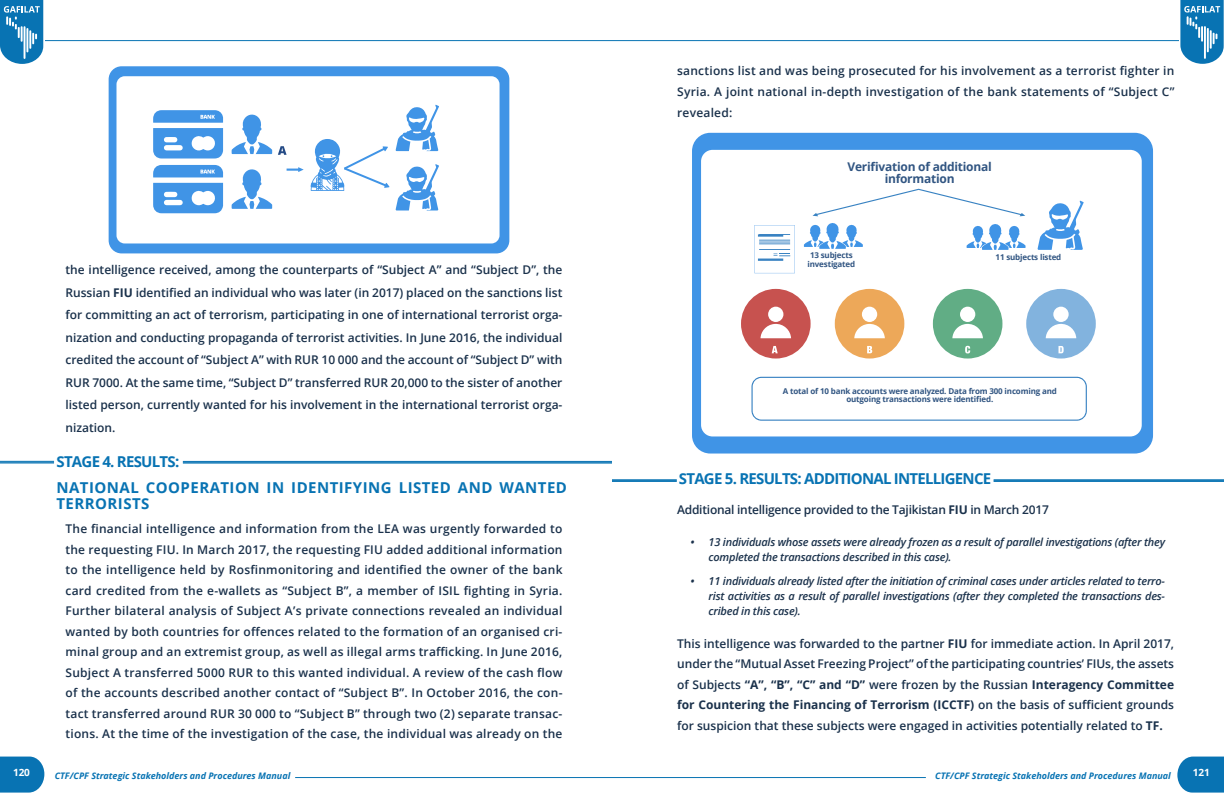
<style>
.page{position:relative;width:1224px;height:807px;background:#fff}
.page>*{position:absolute;margin:0;border:0;box-sizing:border-box;transform-origin:0 0}
.t1{font:700 15px/26.2px "Open Sans";letter-spacing:.03em;color:#0873b3}
.t2{font:700 15px "Open Sans";letter-spacing:-.05em;color:#0873b3}
.t3{font:600 12px/20.5px "Open Sans";color:#1a314b;text-align:justify}
.t4{font:600 12px "Open Sans";letter-spacing:-.02em;color:#1a314b}
.t5{font:700 12px/12.4px "Open Sans";letter-spacing:-.02em;color:#315582;text-align:center}
.t6{font:italic 600 11px/15px "Open Sans";letter-spacing:-.02em;color:#1a314b}
.t7{font:700 10px "Open Sans";letter-spacing:-.01em;color:#fff}
.t8{font:italic 700 9px "Open Sans";color:#0873b3}
.t9{font:700 8px/8.4px "Open Sans";letter-spacing:-.02em;color:#315582;text-align:center}
.s1{font-weight:700}
</style>
<div class="page">
<hr style="left:183px;top:461px;width:429px;height:1px;background:#0873b3">
<hr style="left:183px;top:462px;width:429px;height:1px;background:#0873b3">
<hr style="left:183px;top:463px;width:429px;height:1px;background:#0873b3">
<div style="left:109px;top:66px;width:400px;height:187px;background:#4094e6;border-radius:13px"></div>
<div style="left:117px;top:76px;width:383px;height:167px;background:#fff;border-radius:8px"></div>
<svg style="left:153px;top:110px;width:70px;height:48px"></svg>
<svg style="left:153px;top:183px;width:70px;height:30px"></svg>
<svg style="left:153px;top:165px;width:70px;height:12px"></svg>
<svg style="left:232px;top:114px;width:40px;height:40px"></svg>
<svg style="left:232px;top:169px;width:40px;height:40px"></svg>
<svg style="left:278px;top:146px;width:9px;height:9px"></svg>
<svg style="left:287px;top:167px;width:17px;height:5px"></svg>
<svg style="left:396px;top:105px;width:43px;height:46px"></svg>
<svg style="left:396px;top:164px;width:43px;height:46px"></svg>
<svg style="left:310px;top:139px;width:80px;height:52px"></svg>
<hr style="left:994px;top:479px;width:230px;height:1px;background:#0873b3">
<hr style="left:994px;top:480px;width:230px;height:1px;background:#0873b3">
<hr style="left:994px;top:481px;width:230px;height:1px;background:#0873b3">
<hr style="left:612px;top:479px;width:65px;height:1px;background:#0873b3">
<hr style="left:612px;top:480px;width:65px;height:1px;background:#0873b3">
<hr style="left:612px;top:481px;width:65px;height:1px;background:#0873b3">
<hr style="left:0;top:461px;width:54px;height:1px;background:#0873b3">
<hr style="left:0;top:462px;width:54px;height:1px;background:#0873b3">
<div style="left:692px;top:133px;width:461px;height:320px;background:#4094e6;border-radius:18px"></div>
<div style="left:701px;top:150px;width:441px;height:286px;background:#fff;border-radius:11px"></div>
<svg style="left:813px;top:189px;width:212px;height:27px"></svg>
<svg style="left:804px;top:223px;width:59px;height:26px"></svg>
<svg style="left:754px;top:225px;width:41px;height:48px"></svg>
<svg style="left:967px;top:224px;width:59px;height:26px"></svg>
<svg style="left:1037px;top:201px;width:47px;height:49px"></svg>
<div style="left:741px;top:289px;width:70px;height:69px;background:#c7524f;border-radius:50%"></div>
<svg style="left:772px;top:346px;width:6px;height:7px"></svg>
<svg style="left:761px;top:323px;width:30px;height:15px"></svg>
<div style="left:768px;top:306px;width:15px;height:16px;background:#fff;border-radius:50%"></div>
<div style="left:835px;top:289px;width:69px;height:69px;background:#eda859;border-radius:50%"></div>
<svg style="left:867px;top:346px;width:5px;height:7px"></svg>
<svg style="left:854px;top:323px;width:31px;height:15px"></svg>
<div style="left:862px;top:306px;width:15px;height:16px;background:#fff;border-radius:50%"></div>
<div style="left:933px;top:289px;width:69px;height:69px;background:#61ad85;border-radius:35px"></div>
<svg style="left:965px;top:346px;width:5px;height:7px"></svg>
<svg style="left:952px;top:323px;width:31px;height:15px"></svg>
<div style="left:960px;top:306px;width:15px;height:16px;background:#fff;border-radius:50%"></div>
<div style="left:1026px;top:289px;width:70px;height:69px;background:#82b3de;border-radius:50%"></div>
<svg style="left:1059px;top:346px;width:5px;height:7px"></svg>
<svg style="left:1046px;top:323px;width:30px;height:15px"></svg>
<div style="left:1053px;top:306px;width:16px;height:16px;background:#fff;border-radius:50%"></div>
<svg style="left:751px;top:376px;width:336px;height:44px"></svg>
<svg style="left:0;top:756px;width:44px;height:36px;background:#1b7db8"></svg>
<svg style="left:1177px;top:756px;width:47px;height:36px;background:#1e7fb9"></svg>
<svg style="left:0;top:0;width:43px;height:64px;background:#398fc2"></svg>
<svg style="left:1180px;top:0;width:44px;height:64px;background:#3d91c3"></svg>
<hr style="left:612px;top:40px;width:567px;height:1px;background:#0873b3">
<hr style="left:45px;top:40px;width:567px;height:1px;background:#0873b3">
<hr style="left:612px;top:776px;width:314px;height:1px;background:#0873b3">
<hr style="left:295px;top:776px;width:317px;height:1px;background:#0873b3">
<p class="t3" style="left:677px;top:61px;width:499px">sanctions list and was being prosecuted for his involvement as a terrorist fighter in Syria. A joint national in-depth investigation of the bank statements of “Subject C” revealed:</p>
<p class="t3" style="left:66px;top:258px;width:499px;line-height:22.5px">the intelligence received, among the counterparts of “Subject A” and “Subject D”, the Russian <span class="s1">FIU</span> identified an individual who was later (in 2017) placed on the sanctions list for committing an act of terrorism, participating in one of international terrorist orga&shy;nization and conducting propaganda of terrorist activities. In June 2016, the individual credited the account of “Subject A” with RUR 10 000 and the account of “Subject D” with RUR 7000. At the same time, “Subject D” transferred RUR 20,000 to the sister of another listed person, currently wanted for his involvement in the international terrorist orga&shy;nization.</p>
<p class="t1" style="left:57px;top:448px;width:512px">STAGE 4. RESULTS:<br>NATIONAL COOPERATION IN IDENTIFYING LISTED AND WANTED</p>
<p class="t1" style="left:57px;top:490px;width:94px">TERRORISTS</p>
<p class="t3" style="left:66px;top:518px;width:499px">The financial intelligence and information from the LEA was urgently forwarded to the requesting FIU. In March 2017, the requesting FIU added additional information to the intelligence held by Rosfinmonitoring and identified the owner of the bank card credited from the e-wallets as “Subject B”, a member of ISIL fighting in Syria.<br>Further bilateral analysis of Subject A’s private connections revealed an individual wanted by both countries for offences related to the formation of an organised cri&shy;minal group and an extremist group, as well as illegal arms trafficking. In June 2016, Subject A transferred 5000 RUR to this wanted individual. A review of the cash flow of the accounts described another contact of “Subject B”. In October 2016, the con&shy;tact transferred around RUR 30 000 to “Subject B” through two (2) separate transac&shy;tions. At the time of the investigation of the case, the individual was already on the</p>
<p class="t5" style="left:847px;top:160px;width:146px">Verifivation of additional information</p>
<p class="t9" style="left:808px;top:251px;width:49px">13 subjects investigated</p>
<p class="t9" style="left:996px;top:252px;width:67px">11 subjects listed</p>
<p class="t9" style="left:783px;top:386px;width:276px">A total of 10 bank accounts were analyzed. Data from 300 incoming and outgoing transactions were identified.</p>
<p class="t2" style="left:679px;top:468px;width:314px">STAGE 5. RESULTS: ADDITIONAL INTELLIGENCE</p>
<p class="t4" style="left:677px;top:501px;width:373px">Additional intelligence provided to the Tajikistan <span class="s1">FIU</span> in March 2017</p>
<p class="t6" style="left:709px;top:534px;width:458px;text-indent:-18px">• 13 individuals whose assets were already frozen as a result of parallel investigations (after they completed the transactions described in this case).</p>
<p class="t6" style="left:709px;top:573px;width:458px;text-align:justify;text-indent:-18px">• 11 individuals already listed after the initiation of criminal cases under articles related to terro&shy;rist activities as a result of parallel investigations (after they completed the transactions des&shy;cribed in this case).</p>
<p class="t3" style="left:677px;top:632px;width:499px">This intelligence was forwarded to the partner <span class="s1">FIU</span> for immediate action. In April 2017, under the “Mutual Asset Freezing Project” of the participating countries’ FIUs, the assets of Subjects <span class="s1">“A”, “B”, “C” and “D”</span> were frozen by the Russian <span class="s1">Interagency Committee for Countering the Financing of Terrorism (ICCTF)</span> on the basis of sufficient grounds for suspicion that these subjects were engaged in activities potentially related to <span class="s1">TF.</span></p>
<p class="t7" style="left:13px;top:765px;width:18px">120</p>
<p class="t7" style="left:1193px;top:765px;width:19px">121</p>
<p class="t8" style="left:55px;top:769px;width:237px">CTF/CPF Strategic Stakeholders and Procedures Manual</p>
<p class="t8" style="left:935px;top:769px;width:237px">CTF/CPF Strategic Stakeholders and Procedures Manual</p>
</div>
